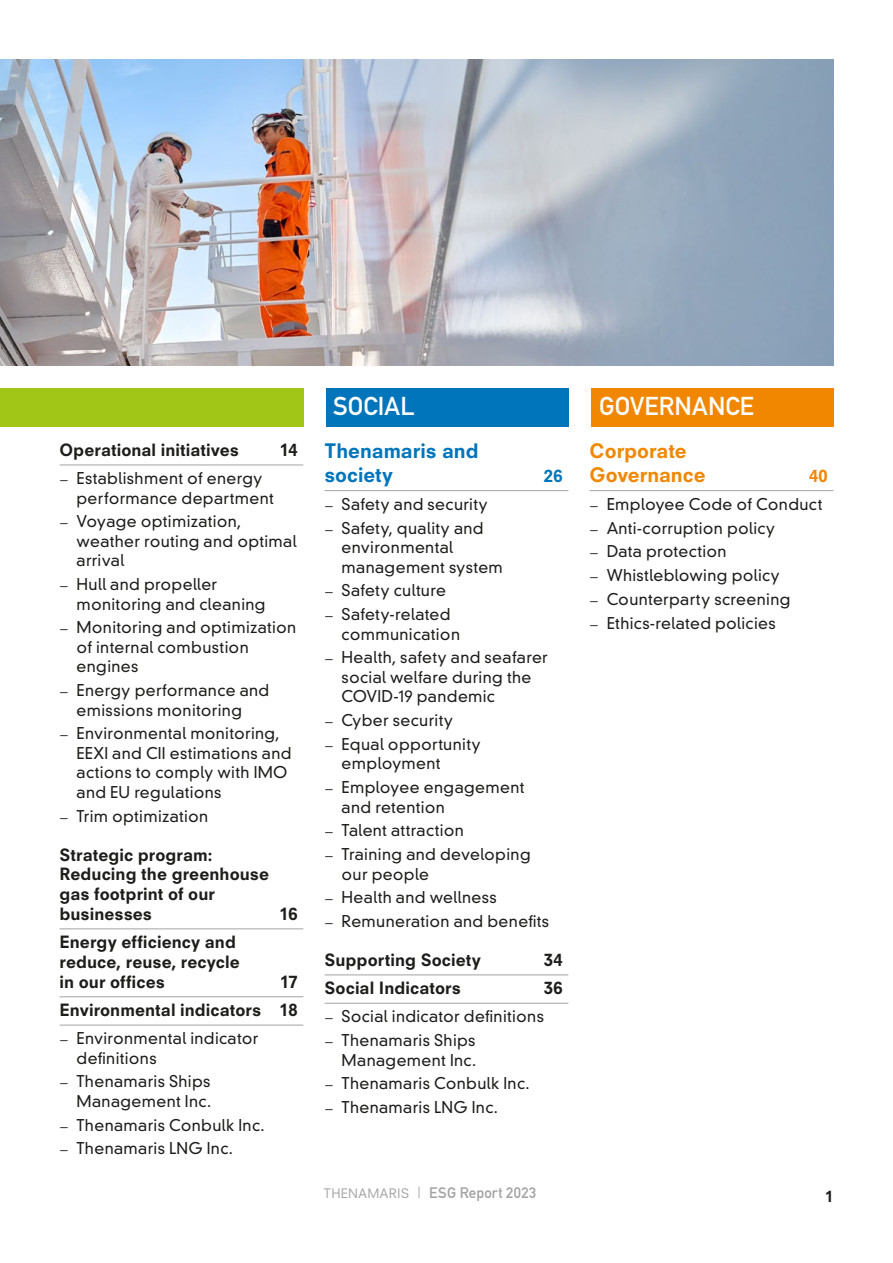
<style>
.page{position:relative;width:893px;height:1263px;background:#fff}
.page>*{position:absolute;margin:0;border:0;box-sizing:border-box;transform-origin:0 0}
.t1{font:25.5px "DIN Mittelschrift Std";letter-spacing:.01em;color:#fff}
.t2{font:800 19.5px/23.4px "Neuzeit SLT Std";letter-spacing:-.005em;color:#0075bc}
.t3{font:800 19.5px/23.4px "Neuzeit SLT Std";color:#f18700}
.t4{font:800 16.5px/19.8px "Neuzeit SLT Std";color:#1d1d1b}
.t5{font:800 16.5px "Neuzeit SLT Std";color:#0075bc}
.t6{font:800 16.5px "Neuzeit SLT Std";color:#f18700}
.t7{font:300 15.75px/19.5px "DIN Neuzeit Grotesk Std";letter-spacing:.02em;color:#1d1d1b}
.t8{font:15px "DIN Mittelschrift Std";letter-spacing:.015em;color:#a3a3a3}
.t9{font:800 15px "Neuzeit SLT Std";color:#1d1d1b}
.s1{font-family:"EB Garamond";font-weight:500}
.s2{font-family:"Neuzeit SLT Std";font-size:12.75px}
.s3{font-family:"Neuzeit SLT Std"}
</style>
<div class="page">
<img style="left:71px;top:60px;width:762px;height:306px">
<svg style="left:0;top:60px;width:71px;height:306px;background:#a2a5ad"></svg>
<hr style="left:60px;top:465px;width:243px;height:1px;background:#a3a3a3">
<hr style="left:60px;top:928px;width:243px;height:1px;background:#a3a3a3">
<hr style="left:60px;top:996px;width:243px;height:1px;background:#a3a3a3">
<hr style="left:60px;top:1025px;width:243px;height:1px;background:#a3a3a3">
<hr style="left:325px;top:490px;width:243px;height:1px;background:#a3a3a3">
<hr style="left:325px;top:974px;width:243px;height:1px;background:#a3a3a3">
<hr style="left:325px;top:1003px;width:243px;height:1px;background:#a3a3a3">
<hr style="left:590px;top:490px;width:243px;height:1px;background:#a3a3a3">
<div style="left:0;top:388px;width:303px;height:38px;background:#a2c617"></div>
<div style="left:326px;top:388px;width:242px;height:38px;background:#0075bc"></div>
<div style="left:591px;top:388px;width:242px;height:38px;background:#f18700"></div>
<p class="t4" style="left:60px;top:440px;width:181px">Operational initiatives</p>
<p class="t4" style="left:280px;top:440px;width:19px">14</p>
<p class="t7" style="left:77px;top:469px;width:199px;text-indent:-17px"><span class="s1">–</span> Establishment of energy performance department</p>
<p class="t7" style="left:77px;top:512px;width:221px;text-indent:-17px"><span class="s1">–</span> Voyage optimization, weather routing and optimal arrival</p>
<p class="t7" style="left:77px;top:575px;width:191px;text-indent:-17px"><span class="s1">–</span> Hull and propeller monitoring and cleaning</p>
<p class="t7" style="left:77px;top:618px;width:221px;text-indent:-17px"><span class="s1">–</span> Monitoring and optimization of internal combustion engines</p>
<p class="t7" style="left:77px;top:681px;width:194px;text-indent:-17px"><span class="s1">–</span> Energy performance and emissions monitoring</p>
<p class="t7" style="left:77px;top:724px;width:217px;text-indent:-17px"><span class="s1">–</span> Environmental monitoring,<br>EEXI and CII estimations and actions to comply with IMO and EU regulations</p>
<p class="t7" style="left:60px;top:806px;width:150px"><span class="s1">–</span> Trim optimization</p>
<p class="t4" style="left:60px;top:844px;width:211px">Strategic program:<br>Reducing the greenhouse gas footprint of our businesses</p>
<p class="t4" style="left:280px;top:904px;width:20px">16</p>
<p class="t4" style="left:60px;top:932px;width:182px">Energy efficiency and reduce, reuse, recycle in our offices</p>
<p class="t4" style="left:60px;top:967px;width:240px;line-height:28.3px;text-align:right">17<br>Environmental indicators 18</p>
<p class="t7" style="left:77px;top:1029px;width:183px;text-indent:-17px"><span class="s1">–</span> Environmental indicator definitions</p>
<p class="t7" style="left:60px;top:1072px;width:153px;text-align:right"><span class="s1">–</span> Thenamaris Ships<br>Management Inc.</p>
<p class="t7" style="left:60px;top:1115px;width:207px"><span class="s1">–</span> Thenamaris Conbulk Inc.</p>
<p class="t7" style="left:60px;top:1139px;width:175px"><span class="s1">–</span> Thenamaris LNG Inc.</p>
<h1 class="t1" style="left:333px;top:391px;width:83px">SOCIAL</h1>
<h1 class="t1" style="left:599px;top:391px;width:156px">GOVERNANCE</h1>
<p class="t2" style="left:325px;top:439px;width:156px">Thenamaris and society</p>
<p class="t5" style="left:544px;top:466px;width:20px">26</p>
<p class="t7" style="left:325px;top:494px;width:165px"><span class="s1">–</span> Safety and security</p>
<p class="t7" style="left:342px;top:518px;width:163px;text-indent:-17px"><span class="s1">–</span> Safety, quality and environmental management system</p>
<p class="t7" style="left:325px;top:581px;width:123px"><span class="s1">–</span> Safety culture</p>
<p class="t7" style="left:342px;top:605px;width:120px;text-indent:-17px"><span class="s1">–</span> Safety-related communication</p>
<p class="t7" style="left:342px;top:648px;width:208px;text-indent:-17px"><span class="s1">–</span> Health, safety and seafarer social welfare during the<br>COVID-19 pandemic</p>
<p class="t7" style="left:325px;top:711px;width:130px"><span class="s1">–</span> Cyber security</p>
<p class="t7" style="left:342px;top:734px;width:141px;text-indent:-17px"><span class="s1">–</span> Equal opportunity employment</p>
<p class="t7" style="left:342px;top:778px;width:184px;text-indent:-17px"><span class="s1">–</span> Employee engagement and retention</p>
<p class="t7" style="left:325px;top:821px;width:141px"><span class="s1">–</span> Talent attraction</p>
<p class="t7" style="left:342px;top:845px;width:191px;text-indent:-17px"><span class="s1">–</span> Training and developing our people</p>
<p class="t7" style="left:325px;top:888px;width:174px"><span class="s1">–</span> Health and wellness</p>
<p class="t7" style="left:325px;top:912px;width:226px"><span class="s1">–</span> Remuneration and benefits</p>
<p class="t4" style="left:325px;top:950px;width:158px">Supporting Society</p>
<p class="t4" style="left:544px;top:950px;width:20px">34</p>
<p class="t4" style="left:325px;top:978px;width:138px">Social Indicators</p>
<p class="t4" style="left:544px;top:978px;width:20px">36</p>
<p class="t7" style="left:325px;top:1007px;width:221px"><span class="s1">–</span> Social indicator definitions</p>
<p class="t7" style="left:325px;top:1031px;width:153px;text-align:right"><span class="s1">–</span> Thenamaris Ships<br>Management Inc.</p>
<p class="t7" style="left:325px;top:1074px;width:207px"><span class="s1">–</span> Thenamaris Conbulk Inc.</p>
<p class="t7" style="left:325px;top:1098px;width:175px"><span class="s1">–</span> Thenamaris LNG Inc.</p>
<p class="t3" style="left:590px;top:439px;width:117px">Corporate<br>Governance</p>
<p class="t6" style="left:809px;top:466px;width:20px">40</p>
<p class="t7" style="left:590px;top:494px;width:234px"><span class="s1">–</span> Employee Code of Conduct</p>
<p class="t7" style="left:590px;top:518px;width:187px"><span class="s1">–</span> Anti-corruption policy</p>
<p class="t7" style="left:590px;top:542px;width:138px"><span class="s1">–</span> Data protection</p>
<p class="t7" style="left:590px;top:566px;width:192px"><span class="s1">–</span> Whistleblowing policy</p>
<p class="t7" style="left:590px;top:589px;width:202px"><span class="s1">–</span> Counterparty screening</p>
<p class="t7" style="left:590px;top:613px;width:188px"><span class="s1">–</span> Ethics-related policies</p>
<p class="t8" style="left:324px;top:1184px;width:214px"><span class="s2">THENAMARIS</span> <span class="s3">|</span> ESG Report 2023</p>
<p class="t9" style="left:825px;top:1187px;width:10px">1</p>
</div>
